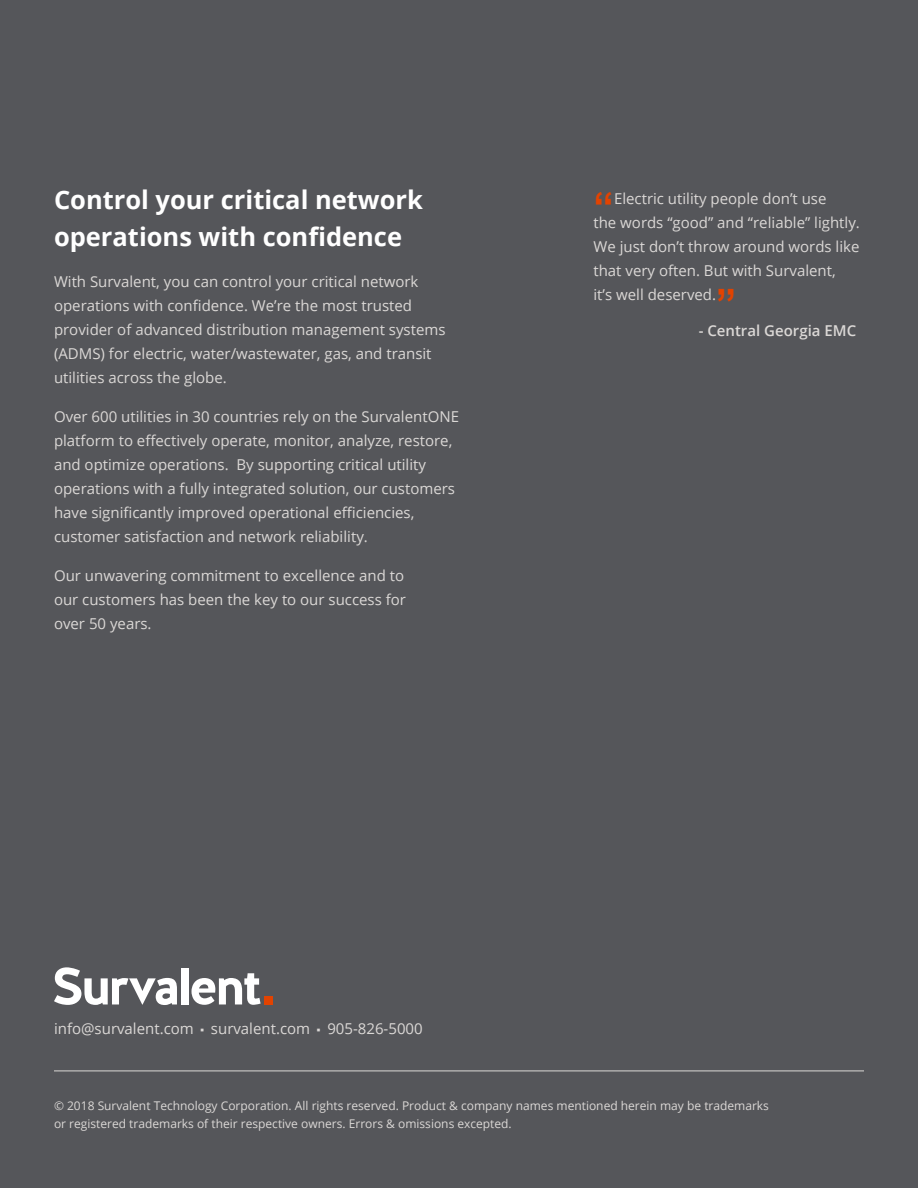
<style>
.page{position:relative;width:918px;height:1188px;background:#55565a}
.page>*{position:absolute;margin:0;border:0;box-sizing:border-box;transform-origin:0 0}
.t1{font:700 40.5px "Arial";color:#e24301}
.t2{font:700 25.5px/36.3px "Open Sans";color:#fff}
.t3{font:15px/24px "Open Sans";color:#dbd8d6}
.t4{font:600 15px "Open Sans";color:#dbd8d6}
.t5{font:12px/18px "Open Sans";color:#dbd8d6}
.s1{font-family:"Arial";font-size:12px}
</style>
<div class="page">
<hr style="left:54px;top:1071px;width:810px;height:1px;background:#dbd8d6">
<svg style="left:54px;top:967px;width:123px;height:38px"></svg>
<div style="left:181px;top:968px;width:7px;height:36px;background:#fff"></div>
<svg style="left:192px;top:973px;width:69px;height:32px"></svg>
<div style="left:264px;top:996px;width:9px;height:8px;background:#e24301"></div>
<h2 class="t2" style="left:54px;top:181px;width:370px">Control your critical network operations with confidence</h2>
<p class="t3" style="left:54px;top:269px;width:393px">With Survalent, you can control your critical network operations with confidence. We’re the most trusted provider of advanced distribution management systems (ADMS) for electric, water/wastewater, gas, and transit utilities across the globe.</p>
<p class="t3" style="left:54px;top:404px;width:407px">Over 600 utilities in 30 countries rely on the SurvalentONE platform to effectively operate, monitor, analyze, restore, and optimize operations. By supporting critical utility operations with a fully integrated solution, our customers have significantly improved operational efficiencies, customer satisfaction and network reliability.</p>
<p class="t3" style="left:54px;top:563px;width:354px">Our unwavering commitment to excellence and to our customers has been the key to our success for over 50 years.</p>
<h1 class="t1" style="left:593px;top:180px;width:22px">“</h1>
<p class="t3" style="left:593px;top:186px;width:268px;text-indent:21px">Electric utility people don’t use<br>the words “good” and “reliable” lightly.<br>We just don’t throw around words like that very often. But with Survalent,<br>it’s well deserved.</p>
<h1 class="t1" style="left:716px;top:277px;width:22px">”</h1>
<p class="t4" style="left:699px;top:321px;width:159px">- Central Georgia EMC</p>
<p class="t3" style="left:54px;top:1016px;width:370px">info@survalent.com <span class="s1">▪</span> survalent.com <span class="s1">▪</span> 905-826-5000</p>
<p class="t5" style="left:54px;top:1096px;width:716px">© 2018 Survalent Technology Corporation. All rights reserved. Product &amp; company names mentioned herein may be trademarks or registered trademarks of their respective owners. Errors &amp; omissions excepted.</p>
</div>
